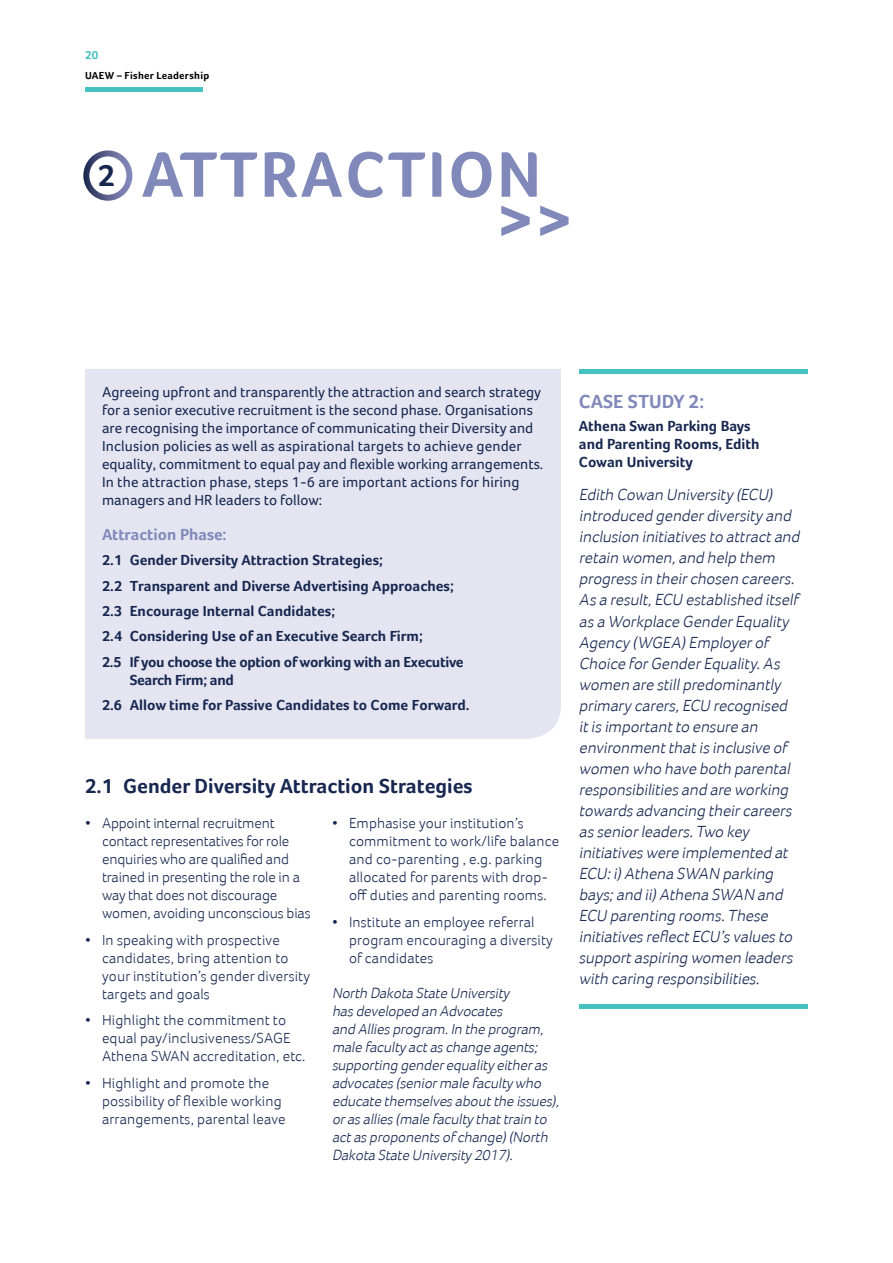
<style>
.page{position:relative;width:893px;height:1263px;background:#fff}
.page>*{position:absolute;margin:0;border:0;box-sizing:border-box;transform-origin:0 0}
.t1{font:700 66px "Foco";letter-spacing:.04em;color:#8188ba}
.t2{font:700 21px "Foco";color:#172750}
.t3{font:700 19.5px "Foco";color:#8188ba}
.t4{font:italic 300 16.5px/21px "Foco";color:#172750}
.t5{font:700 16.5px "Foco";color:#8188ba}
.t6{font:300 15px/18px "Foco";letter-spacing:.01em;color:#172750}
.t7{font:15px/18px "Foco";color:#172750}
.t8{font:700 15px/25.5px "Foco";color:#172750}
.t9{font:italic 300 15px/18px "Foco";color:#172750}
.t10{font:300 15px/18px "Foco";letter-spacing:-.01em;color:#172750}
.t11{font:700 12px "Foco";color:#45c1c0}
.t12{font:700 10.5px "Foco";letter-spacing:.03em;color:#000}
</style>
<div class="page">
<hr style="left:85px;top:87px;width:118px;height:4px;background:#45c1c0">
<div style="left:85px;top:369px;width:476px;height:370px;background:#e4e5f1"></div>
<svg style="left:501px;top:206px;width:68px;height:30px"></svg>
<svg style="left:86px;top:153px;width:43px;height:45px"></svg>
<div style="left:83px;top:150px;width:49px;height:51px;border:6px solid #fff;border-radius:50%"></div>
<hr style="left:579px;top:369px;width:229px;height:4px;background:#45c1c0">
<hr style="left:579px;top:1005px;width:229px;height:4px;background:#45c1c0">
<p class="t11" style="left:85px;top:48px;width:15px">20</p>
<p class="t12" style="left:85px;top:69px;width:126px">UAEW – Fisher Leadership</p>
<h1 class="t1" style="left:98px;top:135px;width:445px"><sup>2</sup> Attraction</h1>
<p class="t7" style="left:102px;top:382px;width:443px">Agreeing upfront and transparently the attraction and search strategy for a senior executive recruitment is the second phase. Organisations are recognising the importance of communicating their Diversity and Inclusion policies as well as aspirational targets to achieve gender equality, commitment to equal pay and flexible working arrangements.<br>In the attraction phase, steps 1-6 are important actions for hiring managers and HR leaders to follow:</p>
<p class="t5" style="left:102px;top:524px;width:126px">Attraction Phase:</p>
<p class="t8" style="left:102px;top:547px;width:363px">2.1 Gender Diversity Attraction Strategies;<br>2.2 Transparent and Diverse Advertising Approaches; 2.3 Encourage Internal Candidates;<br>2.4 Considering Use of an Executive Search Firm;<br>2.5 I f you choose the option of working with an Executive</p>
<p class="t8" style="left:102px;top:667px;width:369px;text-indent:28px">Search Firm; and<br>2.6 Allow time for Passive Candidates to Come Forward.</p>
<p class="t2" style="left:85px;top:774px;width:389px">2.1 Gender Diversity Attraction Strategies</p>
<p class="t10" style="left:102px;top:814px;width:210px;text-indent:-17px">• Appoint internal recruitment contact representatives for role enquiries who are qualified and trained in presenting the role in a way that does not discourage women, avoiding unconscious bias</p>
<p class="t6" style="left:102px;top:930px;width:209px;text-indent:-17px">• In speaking with prospective candidates, bring attention to your institution’s gender diversity targets and goals</p>
<p class="t6" style="left:102px;top:1011px;width:205px;text-indent:-17px">• Highlight the commitment to equal pay/inclusiveness/SAGE<br>Athena SWAN accreditation, etc.</p>
<p class="t6" style="left:102px;top:1073px;width:185px;text-indent:-17px">• Highlight and promote the possibility of flexible working arrangements, parental leave</p>
<p class="t6" style="left:349px;top:814px;width:212px;text-indent:-17px">• Emphasise your institution’s commitment to work/life balance and co-parenting , e.g. parking allocated for parents with drop&shy;off duties and parenting rooms.</p>
<p class="t6" style="left:349px;top:912px;width:205px;text-indent:-17px">• Institute an employee referral program encouraging a diversity of candidates</p>
<p class="t9" style="left:332px;top:983px;width:231px">North Dakota State University hasdeveloped an Advocates<br>and Alliesprogram.In the program, male faculty actaschange agents; supporting genderequality eitheras advocates(seniormale faculty who educate themselvesaboutthe issues), orasallies(male faculty thattrain to actasproponentsof change)(North Dakota State University 2017).</p>
<p class="t3" style="left:579px;top:390px;width:127px">CASE STUDY 2:</p>
<p class="t8" style="left:579px;top:416px;width:182px;line-height:18px">Athena Swan Parking Bays and Parenting Rooms, Edith<br>Cowan University</p>
<p class="t4" style="left:579px;top:484px;width:226px">Edith Cowan University (ECU) introduced genderdiversity and inclusion initiativesto attractand retain women,and help them progressin theirchosen careers.<br>Asa result,ECU established itself asa Workplace GenderEquality<br>Agency (WGEA)Employerof<br>Choice forGenderEquality.As women are stillpredominantly primary carers,ECU recognised itisimportantto ensure an environmentthatisinclusive of women who have both parental responsibilitiesand are working towardsadvancing theircareers asseniorleaders.Two key initiativeswere implemented at<br>ECU:i)Athena SWAN parking bays;and ii)Athena SWAN and<br>ECU parenting rooms.These initiativesreflectECU’svaluesto supportaspiring women leaders with caring responsibilities.</p>
</div>
